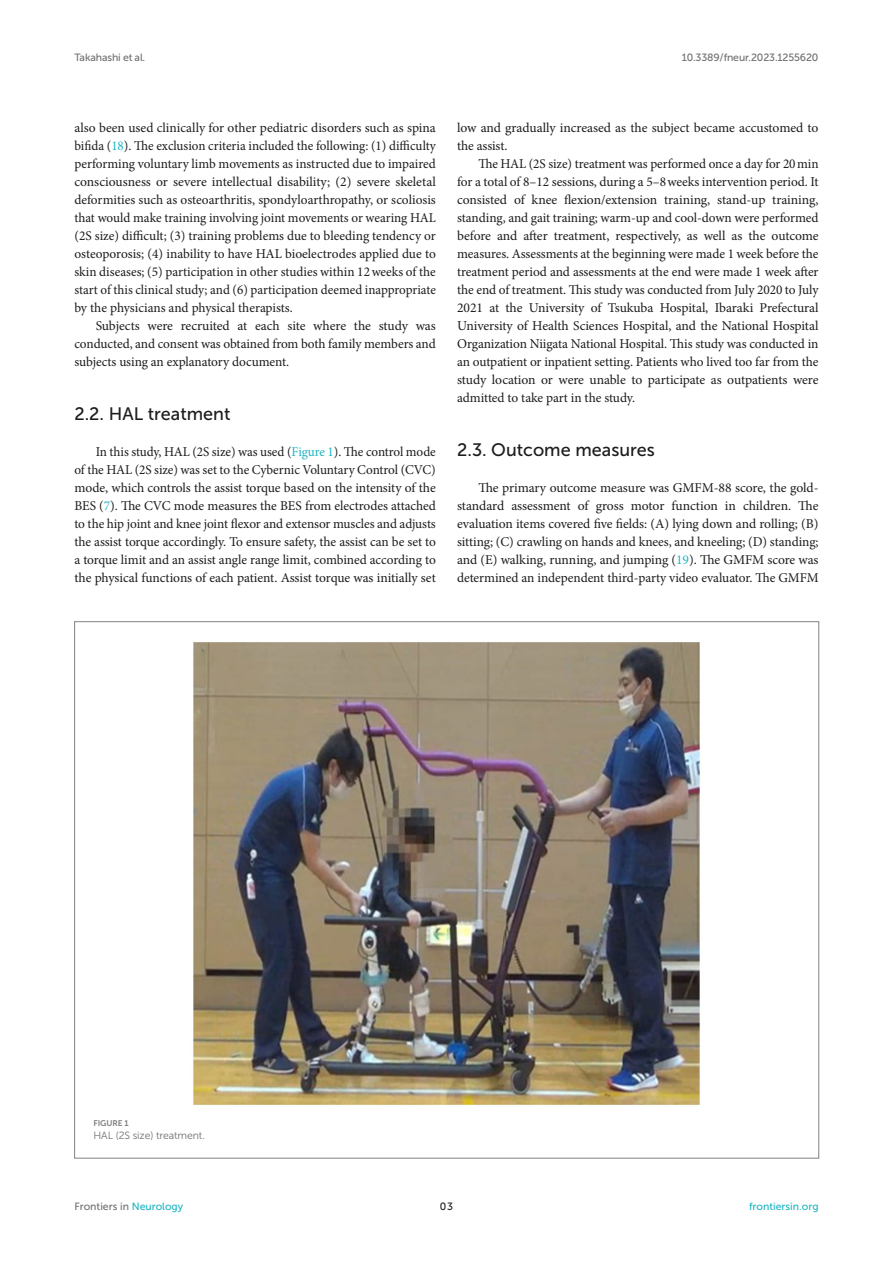
<style>
.page{position:relative;width:893px;height:1263px;background:#fff}
.page>*{position:absolute;margin:0;border:0;box-sizing:border-box;transform-origin:0 0}
.HEAD_2{font:18px "Museo Sans 500";color:#1b1c1b}
.TEXT_FLUSH{font:13.5px/18px "Minion Pro";letter-spacing:-.005em;color:#1b1c1b;text-align:justify}
.TEXT{font:13.5px/18px "Minion Pro";letter-spacing:-.01em;color:#1b1c1b;text-align:justify}
.t1{font:10.5px "Museo Sans 500";letter-spacing:-.015em;color:#706f70}
.FIG_LEG{font:10.5px "Museo Sans 300";letter-spacing:-.01em;color:#706f70}
.t2{font:10.5px "Museo Sans 500";color:#1db5c3}
.t3{font:10.5px "Museo Sans 500";color:#1b1c1b}
.FIG_HD{font:8.25px "Museo Sans 700";letter-spacing:-.01em;color:#7e7f7f}
.s1{color:#1db5c3}
</style>
<div class="page">
<img style="left:193px;top:642px;width:507px;height:464px">
<p class="t1" style="left:74px;top:51px;width:72px">Takahashi et al.</p>
<p class="t1" style="left:682px;top:51px;width:138px">10.3389/fneur.2023.1255620</p>
<p class="TEXT_FLUSH" style="left:74px;top:119px;width:363px">also been used clinically for other pediatric disorders such as spina bifida (<span class="s1">18</span>). The exclusion criteria included the following: (1) difficulty performing voluntary limb movements as instructed due to impaired consciousness or severe intellectual disability; (2) severe skeletal deformities such as osteoarthritis, spondyloarthropathy, or scoliosis that would make training involving joint movements or wearing HAL (2S size) difficult; (3) training problems due to bleeding tendency or osteoporosis; (4) inability to have HAL bioelectrodes applied due to skin diseases; (5) participation in other studies within 12weeks of the start of this clinical study; and (6) participation deemed inappropriate by the physicians and physical therapists.</p>
<p class="TEXT" style="left:74px;top:317px;width:363px;text-indent:21px">Subjects were recruited at each site where the study was conducted, and consent was obtained from both family members and subjects using an explanatory document.</p>
<p class="HEAD_2" style="left:74px;top:404px;width:158px">2.2. HAL treatment</p>
<p class="TEXT_FLUSH" style="left:74px;top:443px;width:363px;text-indent:21px">In this study, HAL (2S size) was used (<span class="s1">Figure 1</span>). The control mode of the HAL (2S size) was set to the Cybernic Voluntary Control (CVC) mode, which controls the assist torque based on the intensity of the BES (<span class="s1">7</span>). The CVC mode measures the BES from electrodes attached to the hip joint and knee joint flexor and extensor muscles and adjusts the assist torque accordingly. To ensure safety, the assist can be set to a torque limit and an assist angle range limit, combined according to the physical functions of each patient. Assist torque was initially set</p>
<p class="TEXT_FLUSH" style="left:457px;top:119px;width:363px">low and gradually increased as the subject became accustomed to the assist.</p>
<p class="TEXT" style="left:457px;top:155px;width:363px;text-indent:21px">The HAL (2S size) treatment was performed once a day for 20min for a total of 8–12 sessions, during a 5–8weeks intervention period. It consisted of knee flexion/extension training, stand-up training, standing, and gait training; warm-up and cool-down were performed before and after treatment, respectively, as well as the outcome measures. Assessments at the beginning were made 1 week before the treatment period and assessments at the end were made 1 week after the end of treatment. This study was conducted from July 2020 to July 2021 at the University of Tsukuba Hospital, Ibaraki Prefectural University of Health Sciences Hospital, and the National Hospital Organization Niigata National Hospital. This study was conducted in an outpatient or inpatient setting. Patients who lived too far from the study location or were unable to participate as outpatients were admitted to take part in the study.</p>
<p class="HEAD_2" style="left:457px;top:440px;width:199px">2.3. Outcome measures</p>
<p class="TEXT_FLUSH" style="left:457px;top:479px;width:363px;text-indent:21px">The primary outcome measure was GMFM-88 score, the gold&shy;standard assessment of gross motor function in children. The evaluation items covered five fields: (A) lying down and rolling; (B) sitting; (C) crawling on hands and knees, and kneeling; (D) standing; and (E) walking, running, and jumping (<span class="s1">19</span>). The GMFM score was determined an independent third-party video evaluator. The GMFM</p>
<p class="FIG_HD" style="left:94px;top:1118px;width:37px">FIGURE 1</p>
<p class="FIG_LEG" style="left:94px;top:1130px;width:113px">HAL (2S size) treatment.</p>
<p class="t1" style="left:74px;top:1200px;width:110px">Frontiers in <span class="s1">Neurology</span></p>
<p class="t3" style="left:440px;top:1200px;width:15px">03</p>
<p class="t2" style="left:749px;top:1200px;width:71px">frontiersin.org</p>
</div>
